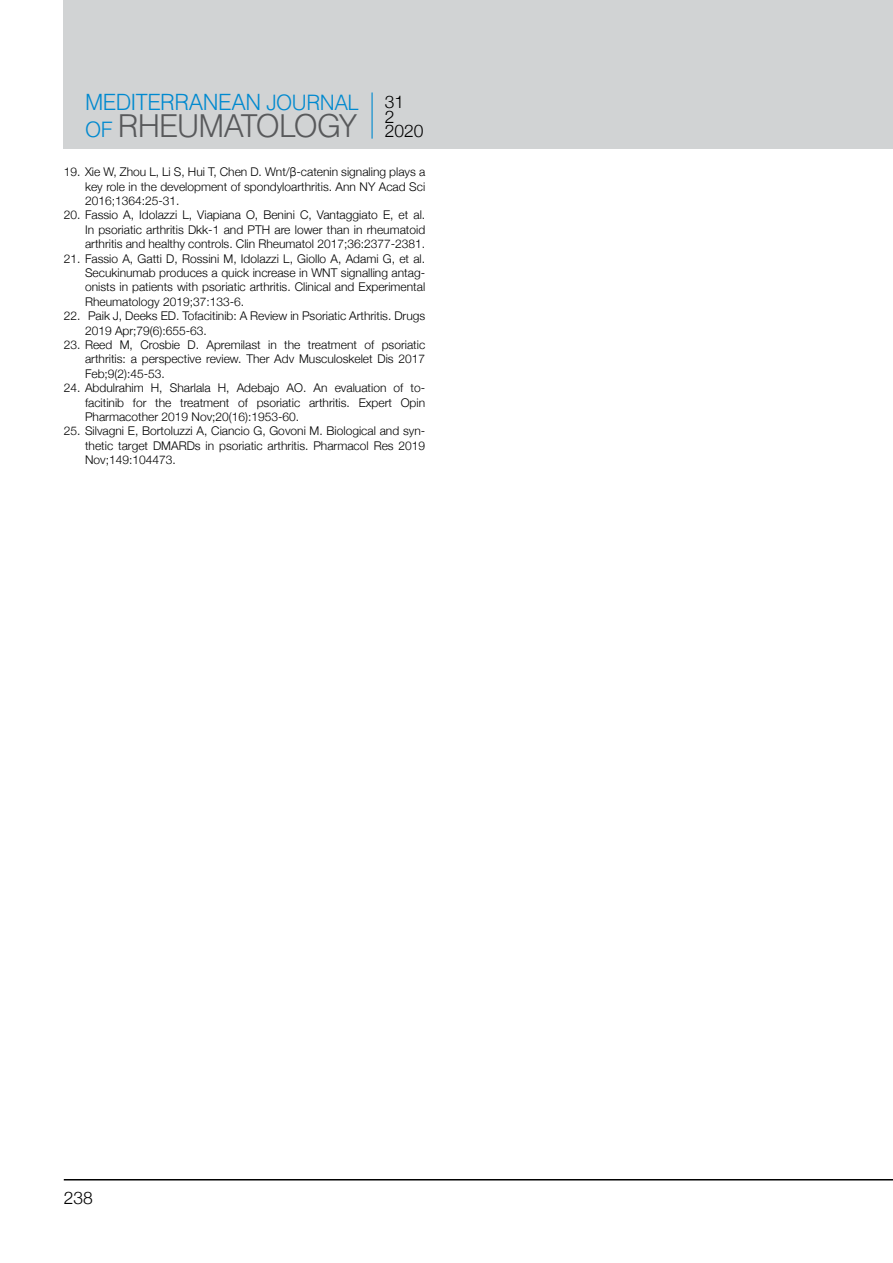
<style>
.page{position:relative;width:893px;height:1263px;background:#fff}
.page>*{position:absolute;margin:0;border:0;box-sizing:border-box;transform-origin:0 0}
.t1{font:31.2px "UB Helvetica Light";letter-spacing:-.025em;color:#58595b}
.t2{font:22.2px "UB Helvetica Light";letter-spacing:-.02em;color:#0089cf}
.t3{font:300 17.4px/15px "Helvetica Neue";color:#000}
.t4{font:300 12px/14.4px "Helvetica Neue";color:#000;text-align:justify}
.s1{font-size:21px}
.s2{font-size:21px;color:#0089cf}
</style>
<div class="page">
<hr style="left:64px;top:1179px;width:829px;height:1px;background:#000">
<div style="left:64px;top:0;width:829px;height:149px;background:#d1d3d4"></div>
<hr style="left:371px;top:92px;width:2px;height:47px;background:#0089cf">
<h2 class="t2" style="left:85px;top:89px;width:275px">MEDITERRANEAN <span class="s1">JOURNAL</span></h2>
<h1 class="t1" style="left:85px;top:107px;width:273px"><span class="s2">OF</span> RHEUMATOLOGY</h1>
<h3 class="t3" style="left:385px;top:93px;width:40px">31<br>2<br>2020</h3>
<p class="t4" style="left:85px;top:164px;width:342px;text-indent:-21px">19. Xie W, Zhou L, Li S, Hui T, Chen D. Wnt/β-catenin signaling plays a key role in the development of spondyloarthritis. Ann NY Acad Sci 2016;1364:25-31.</p>
<p class="t4" style="left:85px;top:207px;width:342px;text-indent:-21px">20. Fassio A, Idolazzi L, Viapiana O, Benini C, Vantaggiato E, et al.<br>In psoriatic arthritis Dkk-1 and PTH are lower than in rheumatoid arthritis and healthy controls. Clin Rheumatol 2017;36:2377-2381.</p>
<p class="t4" style="left:85px;top:250px;width:342px;text-indent:-21px">21. Fassio A, Gatti D, Rossini M, Idolazzi L, Giollo A, Adami G, et al.<br>Secukinumab produces a quick increase in WNT signalling antag&shy;onists in patients with psoriatic arthritis. Clinical and Experimental Rheumatology 2019;37:133-6.</p>
<p class="t4" style="left:85px;top:308px;width:342px;text-indent:-21px">22. Paik J, Deeks ED. Tofacitinib: A Review in Psoriatic Arthritis. Drugs<br>2019 Apr;79(6):655-63.</p>
<p class="t4" style="left:85px;top:337px;width:342px;text-indent:-21px">23. Reed M, Crosbie D. Apremilast in the treatment of psoriatic arthritis: a perspective review. Ther Adv Musculoskelet Dis 2017<br>Feb;9(2):45-53.</p>
<p class="t4" style="left:85px;top:380px;width:342px;text-indent:-21px">24. Abdulrahim H, Sharlala H, Adebajo AO. An evaluation of to&shy;facitinib for the treatment of psoriatic arthritis. Expert Opin Pharmacother 2019 Nov;20(16):1953-60.</p>
<p class="t4" style="left:85px;top:423px;width:342px;text-indent:-21px">25. Silvagni E, Bortoluzzi A, Ciancio G, Govoni M. Biological and syn&shy;thetic target DMARDs in psoriatic arthritis. Pharmacol Res 2019<br>Nov;149:104473.</p>
<h3 class="t3" style="left:64px;top:1189px;width:31px">238</h3>
</div>
